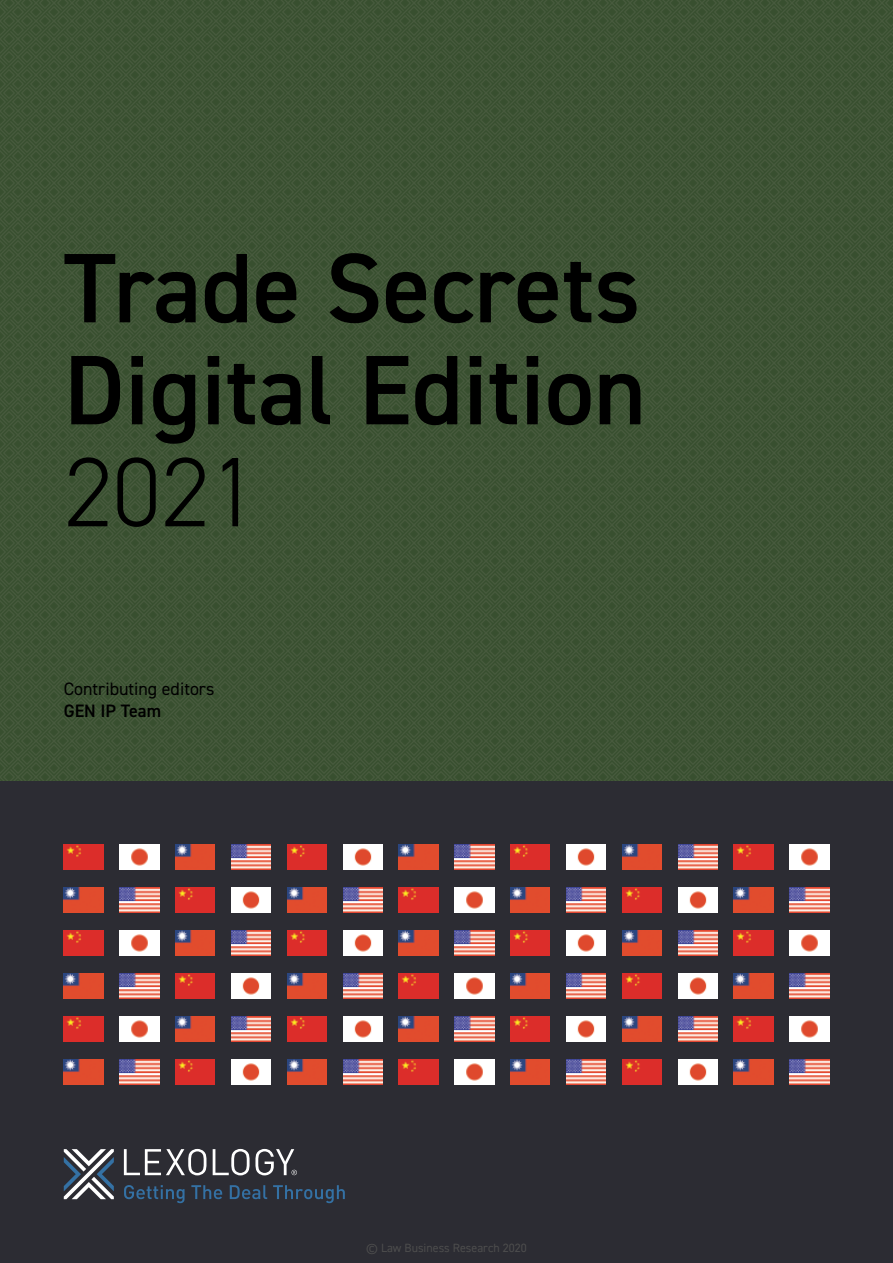
<style>
.page{position:relative;width:893px;height:1263px;background:#2c2c33}
.page>*{position:absolute;margin:0;border:0;box-sizing:border-box;transform-origin:0 0}
.t1{font:600 99px/102px "DIN2014";color:#000}
.t2{font:300 99px "DIN2014";color:#000}
.t3{font:18px "DIN2014";color:#000}
.t4{font:600 18px "DIN2014";color:#000}
.t5{font:12px "DIN2014";color:#4d4d4d}
</style>
<div class="page">
<div style="left:0;top:0;width:893px;height:780px;background:#3e5335"></div>
<img style="left:678px;top:844px;width:39px;height:26px">
<img style="left:120px;top:844px;width:39px;height:26px">
<img style="left:790px;top:844px;width:39px;height:26px">
<img style="left:231px;top:844px;width:40px;height:26px">
<img style="left:64px;top:844px;width:39px;height:26px">
<img style="left:343px;top:844px;width:39px;height:26px">
<img style="left:175px;top:844px;width:40px;height:26px">
<img style="left:455px;top:844px;width:39px;height:26px">
<img style="left:566px;top:844px;width:40px;height:26px">
<img style="left:287px;top:844px;width:40px;height:26px">
<img style="left:399px;top:844px;width:39px;height:26px">
<img style="left:511px;top:844px;width:39px;height:26px">
<img style="left:622px;top:844px;width:40px;height:26px">
<img style="left:734px;top:844px;width:39px;height:26px">
<img style="left:678px;top:887px;width:39px;height:26px">
<img style="left:120px;top:887px;width:39px;height:26px">
<img style="left:790px;top:887px;width:39px;height:26px">
<img style="left:231px;top:887px;width:40px;height:26px">
<img style="left:64px;top:887px;width:39px;height:26px">
<img style="left:343px;top:887px;width:39px;height:26px">
<img style="left:175px;top:887px;width:40px;height:26px">
<img style="left:455px;top:887px;width:39px;height:26px">
<img style="left:566px;top:887px;width:40px;height:26px">
<img style="left:287px;top:887px;width:40px;height:26px">
<img style="left:399px;top:887px;width:39px;height:26px">
<img style="left:511px;top:887px;width:39px;height:26px">
<img style="left:622px;top:887px;width:40px;height:26px">
<img style="left:734px;top:887px;width:39px;height:26px">
<img style="left:678px;top:1016px;width:39px;height:26px">
<img style="left:120px;top:1016px;width:39px;height:26px">
<img style="left:790px;top:1016px;width:39px;height:26px">
<img style="left:231px;top:1016px;width:40px;height:26px">
<img style="left:64px;top:1016px;width:39px;height:26px">
<img style="left:343px;top:1016px;width:39px;height:26px">
<img style="left:175px;top:1016px;width:40px;height:26px">
<img style="left:455px;top:1016px;width:39px;height:26px">
<img style="left:566px;top:1016px;width:40px;height:26px">
<img style="left:287px;top:1016px;width:40px;height:26px">
<img style="left:399px;top:1016px;width:39px;height:26px">
<img style="left:511px;top:1016px;width:39px;height:26px">
<img style="left:622px;top:1016px;width:40px;height:26px">
<img style="left:734px;top:1016px;width:39px;height:26px">
<img style="left:678px;top:1059px;width:39px;height:26px">
<img style="left:120px;top:1059px;width:39px;height:26px">
<img style="left:790px;top:1059px;width:39px;height:26px">
<img style="left:231px;top:1059px;width:40px;height:26px">
<img style="left:64px;top:1059px;width:39px;height:26px">
<img style="left:343px;top:1059px;width:39px;height:26px">
<img style="left:175px;top:1059px;width:40px;height:26px">
<img style="left:455px;top:1059px;width:39px;height:26px">
<img style="left:566px;top:1059px;width:40px;height:26px">
<img style="left:287px;top:1059px;width:40px;height:26px">
<img style="left:399px;top:1059px;width:39px;height:26px">
<img style="left:511px;top:1059px;width:39px;height:26px">
<img style="left:622px;top:1059px;width:40px;height:26px">
<img style="left:734px;top:1059px;width:39px;height:26px">
<img style="left:678px;top:930px;width:39px;height:26px">
<img style="left:120px;top:930px;width:39px;height:26px">
<img style="left:790px;top:930px;width:39px;height:26px">
<img style="left:231px;top:930px;width:40px;height:26px">
<img style="left:64px;top:930px;width:39px;height:26px">
<img style="left:343px;top:930px;width:39px;height:26px">
<img style="left:175px;top:930px;width:40px;height:26px">
<img style="left:455px;top:930px;width:39px;height:26px">
<img style="left:566px;top:930px;width:40px;height:26px">
<img style="left:287px;top:930px;width:40px;height:26px">
<img style="left:399px;top:930px;width:39px;height:26px">
<img style="left:511px;top:930px;width:39px;height:26px">
<img style="left:622px;top:930px;width:40px;height:26px">
<img style="left:734px;top:930px;width:39px;height:26px">
<img style="left:678px;top:973px;width:39px;height:26px">
<img style="left:120px;top:973px;width:39px;height:26px">
<img style="left:790px;top:973px;width:39px;height:26px">
<img style="left:231px;top:973px;width:40px;height:26px">
<img style="left:64px;top:973px;width:39px;height:26px">
<img style="left:343px;top:973px;width:39px;height:26px">
<img style="left:175px;top:973px;width:40px;height:26px">
<img style="left:455px;top:973px;width:39px;height:26px">
<img style="left:566px;top:973px;width:40px;height:26px">
<img style="left:287px;top:973px;width:40px;height:26px">
<img style="left:399px;top:973px;width:39px;height:26px">
<img style="left:511px;top:973px;width:39px;height:26px">
<img style="left:622px;top:973px;width:40px;height:26px">
<img style="left:734px;top:973px;width:39px;height:26px">
<svg style="left:64px;top:1149px;width:50px;height:50px"></svg>
<svg style="left:124px;top:1149px;width:82px;height:26px"></svg>
<svg style="left:213px;top:1149px;width:84px;height:26px"></svg>
<svg style="left:124px;top:1185px;width:61px;height:18px"></svg>
<svg style="left:191px;top:1185px;width:31px;height:14px"></svg>
<svg style="left:230px;top:1185px;width:37px;height:14px"></svg>
<svg style="left:273px;top:1185px;width:72px;height:18px"></svg>
<p class="t1" style="left:64px;top:235px;width:584px">Trade Secrets<br>Digital Edition</p>
<p class="t2" style="left:64px;top:432px;width:196px">2021</p>
<p class="t3" style="left:64px;top:678px;width:152px">Contributing editors</p>
<p class="t4" style="left:64px;top:699px;width:99px">GEN IP Team</p>
<p class="t5" style="left:366px;top:1240px;width:162px">© Law Business Research 2020</p>
</div>
